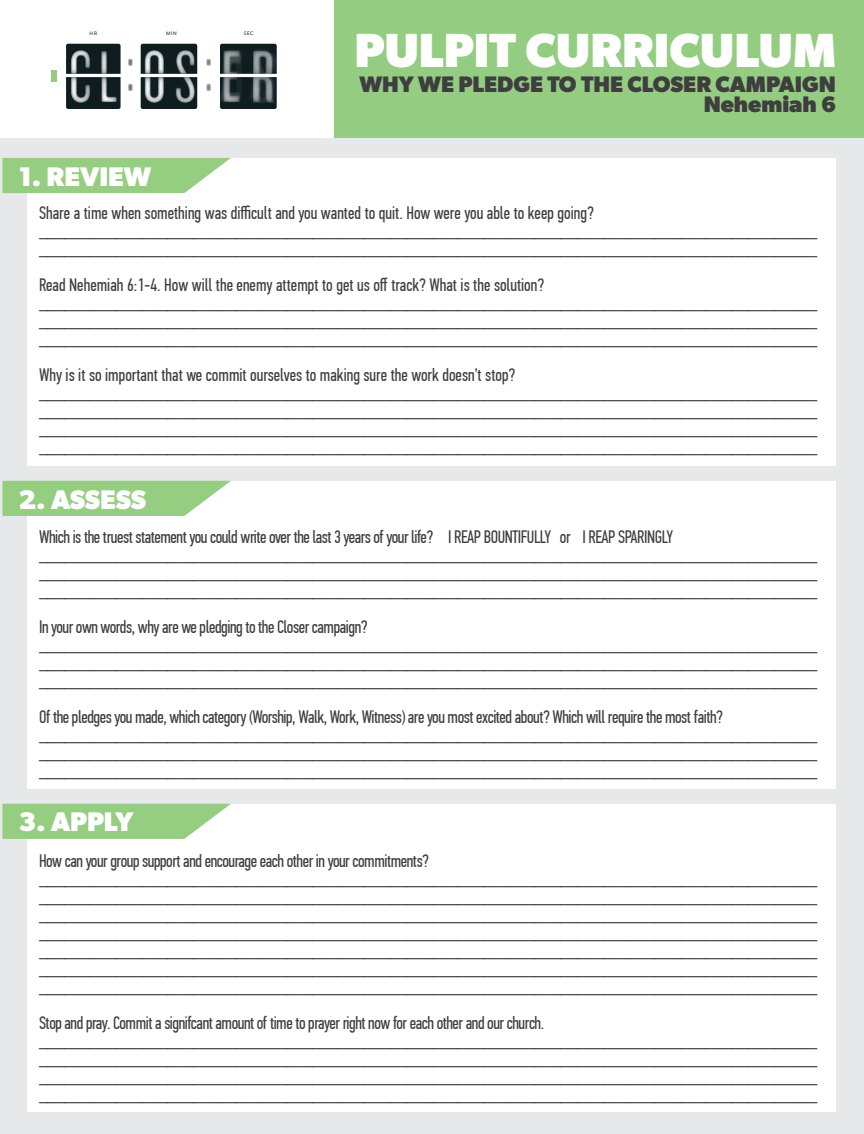
<style>
.page{position:relative;width:864px;height:1134px;background:#fff}
.page>*{position:absolute;margin:0;border:0;box-sizing:border-box;transform-origin:0 0}
.t1{font:700 48px "Gibson";color:#fff}
.t2{font:700 27px "Gibson";color:#fff}
.t3{font:700 22.5px/21px "Gibson";color:#3e3e3f;text-align:right}
.t4{font:18px/18px "PF Din Text Comp Pro";letter-spacing:-.025em;color:#3e3e3f}
.t5{font:18px/18px "PF Din Text Comp Pro";color:#3e3e3f}
.t6{font:5.85px "Mr Eaves Mod OT";letter-spacing:.1em;color:#0f1c20}
</style>
<div class="page">
<div style="left:334px;top:0;width:530px;height:149px;background:#94cd81"></div>
<div style="left:0;top:139px;width:864px;height:995px;background:#e7e8e9"></div>
<div style="left:28px;top:804px;width:808px;height:307px;background:#fff"></div>
<div style="left:28px;top:481px;width:808px;height:308px;background:#fff"></div>
<div style="left:28px;top:159px;width:808px;height:307px;background:#fff"></div>
<svg style="left:3px;top:158px;width:228px;height:35px;background:#9fd28d"></svg>
<svg style="left:3px;top:481px;width:228px;height:35px;background:#9fd28d"></svg>
<svg style="left:3px;top:804px;width:228px;height:35px;background:#a0d28e"></svg>
<svg style="left:128px;top:58px;width:5px;height:33px"></svg>
<svg style="left:206px;top:58px;width:5px;height:33px"></svg>
<svg style="left:66px;top:44px;width:55px;height:65px;background:#3f4a4d"></svg>
<svg style="left:141px;top:44px;width:56px;height:65px;background:#475154"></svg>
<svg style="left:220px;top:44px;width:57px;height:65px;background:#424d50"></svg>
<div style="left:51px;top:71px;width:6px;height:11px;background:#94cd80"></div>
<p class="t6" style="left:90px;top:30px;width:9px">HR</p>
<p class="t6" style="left:166px;top:30px;width:12px">MIN</p>
<p class="t6" style="left:244px;top:30px;width:12px">SEC</p>
<h2 class="t2" style="left:18px;top:160px;width:135px">1. REVIEW</h2>
<h1 class="t1" style="left:354px;top:22px;width:483px">PULPIT CURRICULUM</h1>
<p class="t3" style="left:359px;top:73px;width:478px">WHY WE PLEDGE TO THE CLOSER CAMPAIGN<br>Nehemiah 6</p>
<p class="t5" style="left:39px;top:204px;width:780px">Share a time when something was difficult and you wanted to quit. How were you able to keep going? ___________________________________________________________________________________________ ___________________________________________________________________________________________</p>
<p class="t5" style="left:39px;top:276px;width:780px">Read Nehemiah 6:1-4. How will the enemy attempt to get us off track? What is the solution? ___________________________________________________________________________________________ ___________________________________________________________________________________________ ___________________________________________________________________________________________</p>
<p class="t5" style="left:39px;top:366px;width:780px">Why is it so important that we commit ourselves to making sure the work doesn’t stop? ___________________________________________________________________________________________ ___________________________________________________________________________________________ ___________________________________________________________________________________________ ___________________________________________________________________________________________</p>
<h2 class="t2" style="left:18px;top:483px;width:129px">2. ASSESS</h2>
<p class="t4" style="left:39px;top:528px;width:780px">Which is the truest statement you could write over the last 3 years of your life? I REAP BOUNTIFULLY or I REAP SPARINGLY ___________________________________________________________________________________________ ___________________________________________________________________________________________ ___________________________________________________________________________________________</p>
<p class="t4" style="left:39px;top:618px;width:780px">In your own words, why are we pledging to the Closer campaign? ___________________________________________________________________________________________ ___________________________________________________________________________________________ ___________________________________________________________________________________________</p>
<p class="t4" style="left:39px;top:708px;width:780px">Of the pledges you made, which category (Worship, Walk, Work, Witness) are you most excited about? Which will require the most faith? ___________________________________________________________________________________________ ___________________________________________________________________________________________ ___________________________________________________________________________________________</p>
<h2 class="t2" style="left:18px;top:806px;width:117px">3. APPLY</h2>
<p class="t4" style="left:39px;top:852px;width:780px">How can your group support and encourage each other in your commitments? ___________________________________________________________________________________________ ___________________________________________________________________________________________ ___________________________________________________________________________________________ ___________________________________________________________________________________________ ___________________________________________________________________________________________ ___________________________________________________________________________________________ ___________________________________________________________________________________________</p>
<p class="t4" style="left:39px;top:1014px;width:780px">Stop and pray. Commit a signifcant amount of time to prayer right now for each other and our church. ___________________________________________________________________________________________ ___________________________________________________________________________________________ ___________________________________________________________________________________________ ___________________________________________________________________________________________</p>
</div>
